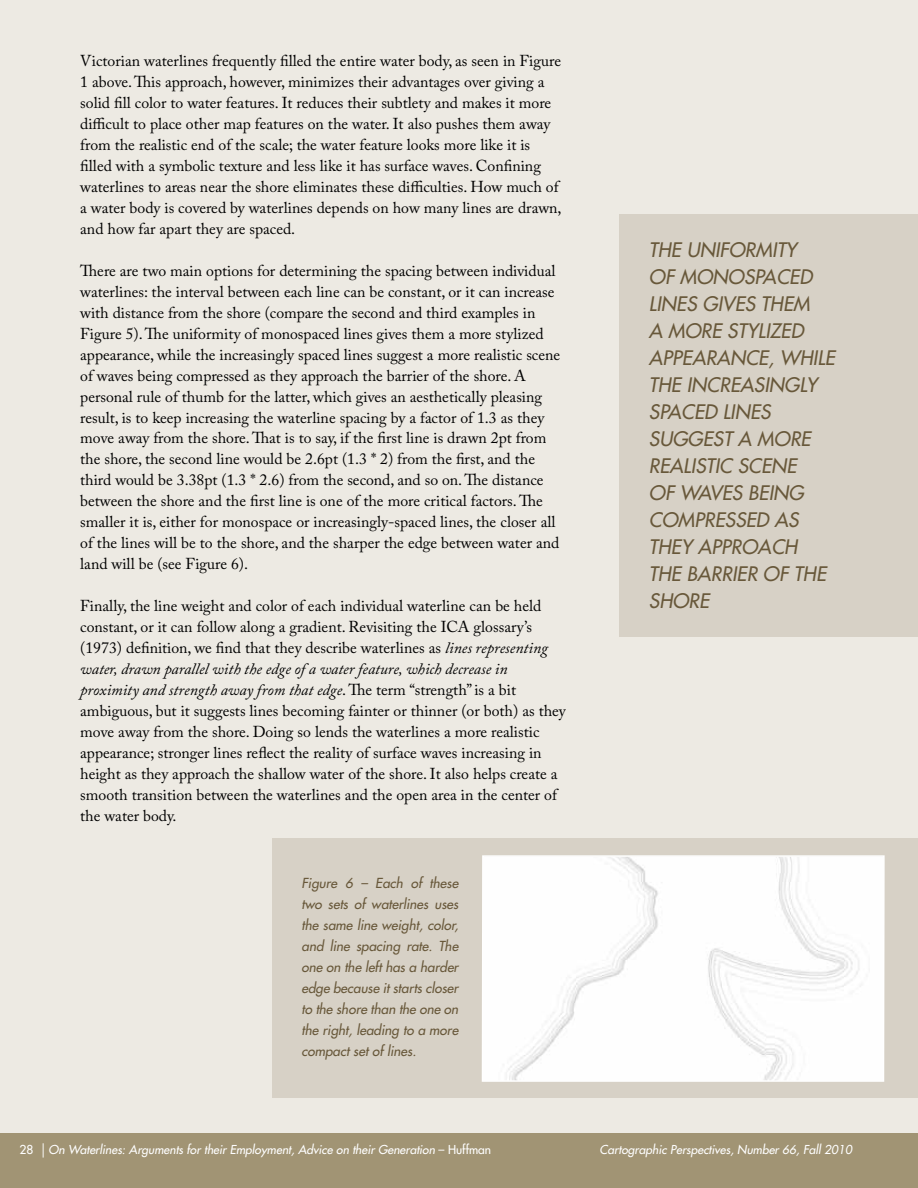
<style>
.page{position:relative;width:918px;height:1188px;background:#fff}
.page>*{position:absolute;margin:0;border:0;box-sizing:border-box;transform-origin:0 0}
.t1{font:italic 500 19.5px/27px "Futura Std";color:#68583a}
.t2{font:15.75px/21px "Adobe Caslon Pro";color:#000}
.t3{font:italic 500 13.5px/21px "Futura Std";color:#68583a;text-align:justify}
.t4{font:italic 500 12px "Futura Std";color:#fff}
.s1{font-style:italic}
.s2{font-style:normal}
</style>
<div class="page">
<div style="left:0;top:0;width:918px;height:1136px;background:#edeae3"></div>
<div style="left:0;top:1133px;width:918px;height:55px;background:#a19474"></div>
<div style="left:620px;top:214px;width:298px;height:423px;background:#d7d1c6"></div>
<div style="left:272px;top:838px;width:646px;height:260px;background:#d7d1c6"></div>
<img style="left:485px;top:858px;width:397px;height:221px">
<div style="left:482px;top:855px;width:403px;height:227px;border:2px solid #fff"></div>
<p class="t2" style="left:80px;top:50px;width:483px">Victorian waterlines frequently filled the entire water body, as seen in Figure 1 above. This approach, however, minimizes their advantages over giving a solid fill color to water features. It reduces their subtlety and makes it more difficult to place other map features on the water. It also pushes them away from the realistic end of the scale; the water feature looks more like it is filled with a symbolic texture and less like it has surface waves. Confining waterlines to areas near the shore eliminates these difficulties. How much of a water body is covered by waterlines depends on how many lines are drawn, and how far apart they are spaced.</p>
<p class="t2" style="left:80px;top:260px;width:481px">There are two main options for determining the spacing between individual waterlines: the interval between each line can be constant, or it can increase with distance from the shore (compare the second and third examples in Figure 5). The uniformity of monospaced lines gives them a more stylized appearance, while the increasingly spaced lines suggest a more realistic scene of waves being compressed as they approach the barrier of the shore. A personal rule of thumb for the latter, which gives an aesthetically pleasing result, is to keep increasing the waterline spacing by a factor of 1.3 as they move away from the shore. That is to say, if the first line is drawn 2pt from the shore, the second line would be 2.6pt (1.3 * 2) from the first, and the third would be 3.38pt (1.3 * 2.6) from the second, and so on. The distance between the shore and the first line is one of the more critical factors. The smaller it is, either for monospace or increasingly-spaced lines, the closer all of the lines will be to the shore, and the sharper the edge between water and land will be (see Figure 6).</p>
<p class="t2" style="left:80px;top:596px;width:487px">Finally, the line weight and color of each individual waterline can be held constant, or it can follow along a gradient. Revisiting the ICA glossary’s (1973) definition, we find that they describe waterlines as <span class="s1">lines representing water, drawn parallel with the edge of a water feature, which decrease in proximity and strength away from that edge</span>. The term “strength” is a bit ambiguous, but it suggests lines becoming fainter or thinner (or both) as they move away from the shore. Doing so lends the waterlines a more realistic appearance; stronger lines reflect the reality of surface waves increasing in height as they approach the shallow water of the shore. It also helps create a smooth transition between the waterlines and the open area in the center of the water body.</p>
<p class="t3" style="left:302px;top:873px;width:158px">Figure 6 – Each of these two sets of waterlines uses the same line weight, color, and line spacing rate. The one on the left has a harder edge because it starts closer to the shore than the one on the right, leading to a more compact set of lines.</p>
<p class="t1" style="left:649px;top:236px;width:51px">The unifor</p>
<p class="t1" style="left:756px;top:236px;width:43px">mity</p>
<p class="t1" style="left:649px;top:263px;width:62px">of monospace</p>
<p class="t1" style="left:799px;top:263px;width:14px">d</p>
<p class="t1" style="left:649px;top:290px;width:11px">lines</p>
<p class="t1" style="left:702px;top:290px;width:109px">gives them</p>
<p class="t1" style="left:649px;top:317px;width:50px">a more</p>
<p class="t1" style="left:727px;top:317px;width:78px">st ylized</p>
<p class="t1" style="left:649px;top:344px;width:14px">appearance</p>
<p class="t1" style="left:768px;top:344px;width:24px">, while</p>
<p class="t1" style="left:649px;top:371px;width:12px">the</p>
<p class="t1" style="left:687px;top:371px;width:12px">increasingl</p>
<p class="t1" style="left:806px;top:371px;width:13px">y</p>
<p class="t1" style="left:649px;top:398px;width:13px">space</p>
<p class="t1" style="left:704px;top:398px;width:30px">d lines</p>
<p class="t1" style="left:649px;top:425px;width:14px">suggest</p>
<p class="t1" style="left:738px;top:425px;width:50px">a more</p>
<p class="t1" style="left:649px;top:452px;width:11px">realistic</p>
<p class="t1" style="left:649px;top:452px;width:112px;text-indent:89px">scene of wavesbeing compresse</p>
<p class="t1" style="left:756px;top:506px;width:33px">d as</p>
<p class="t1" style="left:649px;top:533px;width:63px">the y approach the</p>
<p class="t1" style="left:687px;top:560px;width:12px">barrier</p>
<p class="t1" style="left:763px;top:560px;width:43px">of the</p>
<p class="t1" style="left:649px;top:587px;width:14px">shore</p>
<p class="t4" style="left:20px;top:1142px;width:473px"><span class="s2">28</span> | On Waterlines: Arguments for their Employment, Advice on their Generation <span class="s2">– Huffman</span></p>
<p class="t4" style="left:599px;top:1142px;width:254px">Cartographic Perspectives, Number 66, Fall 2010</p>
</div>
